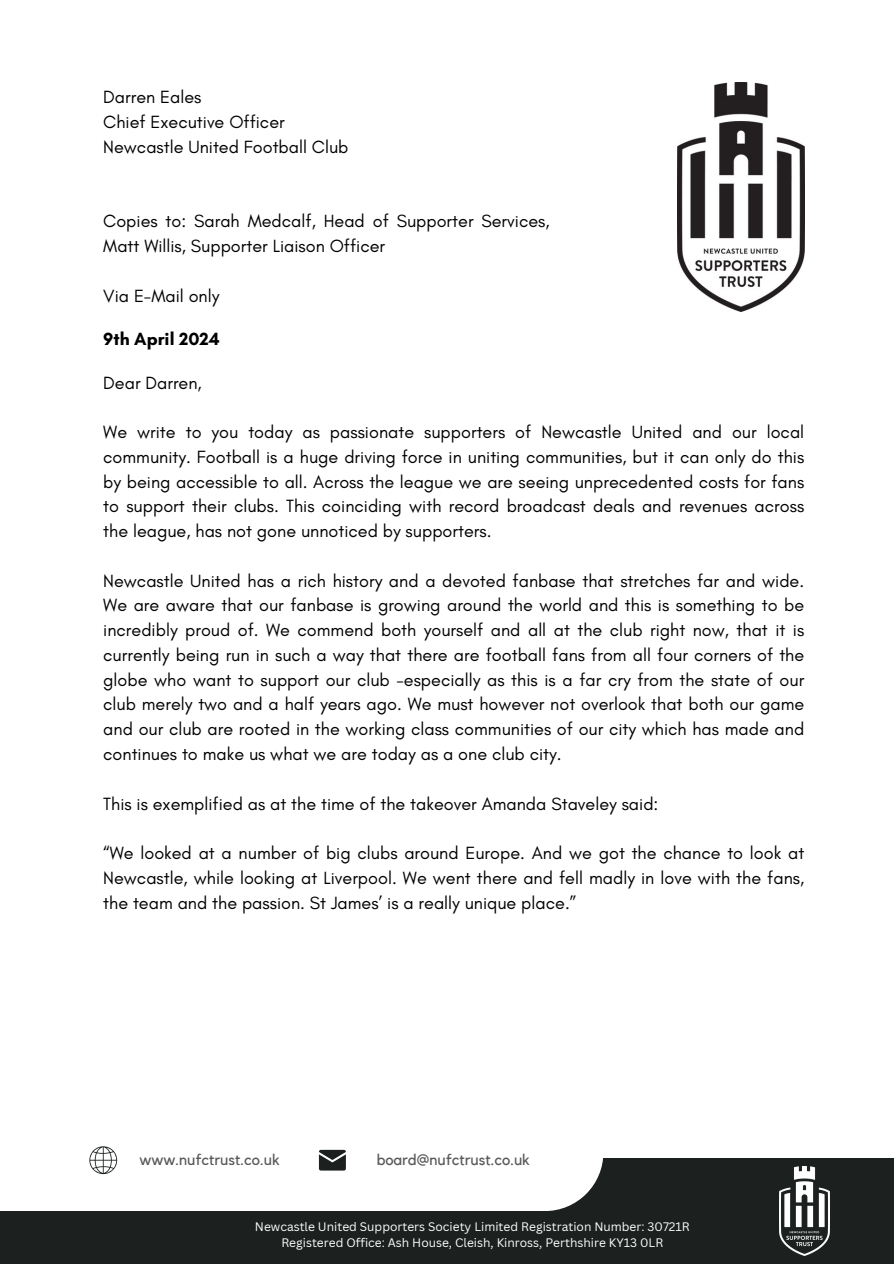
<style>
.page{position:relative;width:894px;height:1264px;background:#fff}
.page>*{position:absolute;margin:0;border:0;box-sizing:border-box;transform-origin:0 0}
.t1{font:18px/24.8px "Glacial Indifference";color:#000;text-align:justify}
.t2{font:700 18px "Glacial Indifference";color:#000}
.t3{font:15.45px "Kollektif";color:#000}
.t4{font:12px "Canva Sans";color:#fff}
</style>
<div class="page">
<div style="left:0;top:1158px;width:893px;height:105px;background:#1c2120"></div>
<div style="left:0;top:1093px;width:603px;height:118px;background:#fff"></div>
<svg style="left:89px;top:1146px;width:28px;height:28px"></svg>
<svg style="left:319px;top:1149px;width:27px;height:21px"></svg>
<img style="left:677px;top:83px;width:126px;height:228px">
<img style="left:779px;top:1166px;width:49px;height:89px">
<p class="t1" style="left:103px;top:85px;width:247px;text-align:left">Darren Eales<br>Chief Executive Officer<br>Newcastle United Football Club</p>
<p class="t1" style="left:103px;top:209px;width:448px">Copies to: Sarah Medcalf, Head of Supporter Services,<br>Matt Willis, Supporter Liaison Officer</p>
<h3 class="t1" style="left:103px;top:283px;width:118px">Via E-Mail only</h3>
<h2 class="t2" style="left:103px;top:328px;width:118px">9th April 2024</h2>
<h2 class="t1" style="left:103px;top:370px;width:100px">Dear Darren,</h2>
<h2 class="t1" style="left:103px;top:419px;width:702px">We write to you today as passionate supporters of Newcastle United and our local community. Football is a huge driving force in uniting communities, but it can only do this by being accessible to all. Across the league we are seeing unprecedented costs for fans to support their clubs. This coinciding with record broadcast deals and revenues across the league, has not gone unnoticed by supporters.</h2>
<p class="t1" style="left:103px;top:568px;width:702px">Newcastle United has a rich history and a devoted fanbase that stretches far and wide.<br>We are aware that our fanbase is growing around the world and this is something to be incredibly proud of. We commend both yourself and all at the club right now, that it is currently being run in such a way that there are football fans from all four corners of the globe who want to support our club -especially as this is a far cry from the state of our club merely two and a half years ago. We must however not overlook that both our game and our club are rooted in the working class communities of our city which has made and continues to make us what we are today as a one club city.</p>
<h1 class="t1" style="left:103px;top:790px;width:556px">This is exemplified as at the time of the takeover Amanda Staveley said:</h1>
<h2 class="t1" style="left:103px;top:840px;width:702px">“We looked at a number of big clubs around Europe. And we got the chance to look at Newcastle, while looking at Liverpool. We went there and fell madly in love with the fans, the team and the passion. St James’ is a really unique place.”</h2>
<p class="t3" style="left:139px;top:1152px;width:142px">www.nufctrust.co.uk</p>
<p class="t3" style="left:376px;top:1152px;width:155px">board@nufctrust.co.uk</p>
<h2 class="t4" style="left:255px;top:1218px;width:436px">Newcastle United Supporters Society Limited Registration Number: 30721R</h2>
<h2 class="t4" style="left:281px;top:1234px;width:383px">Registered Office: Ash House, Cleish, Kinross, Perthshire KY13 0LR</h2>
</div>
